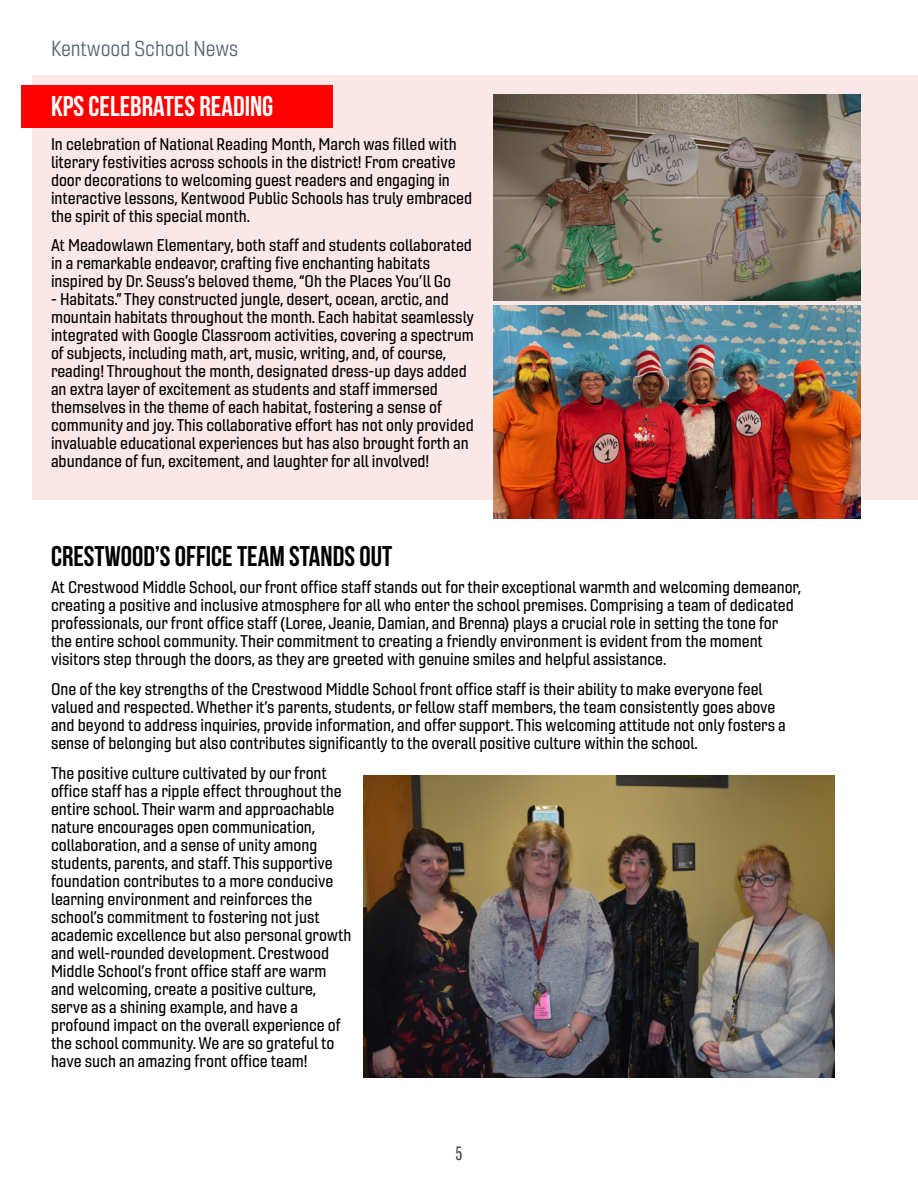
<style>
.page{position:relative;width:918px;height:1188px;background:#fff}
.page>*{position:absolute;margin:0;border:0;box-sizing:border-box;transform-origin:0 0}
.t1{font:28.5px "Bebas Neue";color:#000}
.t2{font:28.5px "Bebas Neue";color:#fff}
.t3{font:21px "Gineso Nor Boo";color:#546070}
.t4{font:200 18px "Balboa";color:#414042}
.t5{font:16.5px/18px "Gineso Nor Med";color:#000}
</style>
<div class="page">
<div style="left:32px;top:75px;width:886px;height:424px;background:#fae7e7"></div>
<div style="left:22px;top:85px;width:311px;height:43px;background:#f00"></div>
<img style="left:493px;top:306px;width:367px;height:213px">
<img style="left:493px;top:94px;width:367px;height:207px">
<img style="left:363px;top:776px;width:471px;height:302px">
<p class="t3" style="left:51px;top:36px;width:189px">Kentwood School News</p>
<h1 class="t2" style="left:51px;top:90px;width:224px">KPS CELEBRATES READING</h1>
<p class="t5" style="left:51px;top:135px;width:423px">In celebration of National Reading Month, March was filled with literary festivities across schools in the district! From creative door decorations to welcoming guest readers and engaging in interactive lessons, Kentwood Public Schools has truly embraced the spirit of this special month.</p>
<p class="t5" style="left:51px;top:236px;width:422px">At Meadowlawn Elementary, both staff and students collaborated in a remarkable endeavor, crafting five enchanting habitats inspired by Dr. Seuss’s beloved theme, “Oh the Places You’ll Go</p>
<p class="t5" style="left:51px;top:290px;width:425px">- Habitats.” They constructed jungle, desert, ocean, arctic, and mountain habitats throughout the month. Each habitat seamlessly integrated with Google Classroom activities, covering a spectrum of subjects, including math, art, music, writing, and, of course, reading! Throughout the month, designated dress-up days added an extra layer of excitement as students and staff immersed themselves in the theme of each habitat, fostering a sense of community and joy. This collaborative effort has not only provided invaluable educational experiences but has also brought forth an abundance of fun, excitement, and laughter for all involved!</p>
<h1 class="t1" style="left:51px;top:540px;width:343px">CRESTWOOD’S OFFICE TEAM STANDS OUT</h1>
<p class="t5" style="left:51px;top:578px;width:752px">At Crestwood Middle School, our front office staff stands out for their exceptional warmth and welcoming demeanor, creating a positive and inclusive atmosphere for all who enter the school premises. Comprising a team of dedicated professionals, our front office staff (Loree, Jeanie, Damian, and Brenna) plays a crucial role in setting the tone for the entire school community. Their commitment to creating a friendly environment is evident from the moment visitors step through the doors, as they are greeted with genuine smiles and helpful assistance.</p>
<p class="t5" style="left:51px;top:680px;width:736px">One of the key strengths of the Crestwood Middle School front office staff is their ability to make everyone feel valued and respected. Whether it’s parents, students, or fellow staff members, the team consistently goes above and beyond to address inquiries, provide information, and offer support. This welcoming attitude not only fosters a sense of belonging but also contributes significantly to the overall positive culture within the school.</p>
<p class="t5" style="left:51px;top:764px;width:302px">The positive culture cultivated by our front office staff has a ripple effect throughout the entire school. Their warm and approachable nature encourages open communication, collaboration, and a sense of unity among students, parents, and staff. This supportive foundation contributes to a more conducive learning environment and reinforces the school’s commitment to fostering not just academic excellence but also personal growth and well-rounded development. Crestwood Middle School’s front office staff are warm and welcoming, create a positive culture, serve as a shining example, and have a profound impact on the overall experience of the school community. We are so grateful to have such an amazing front office team!</p>
<p class="t4" style="left:455px;top:1144px;width:9px">5</p>
</div>
